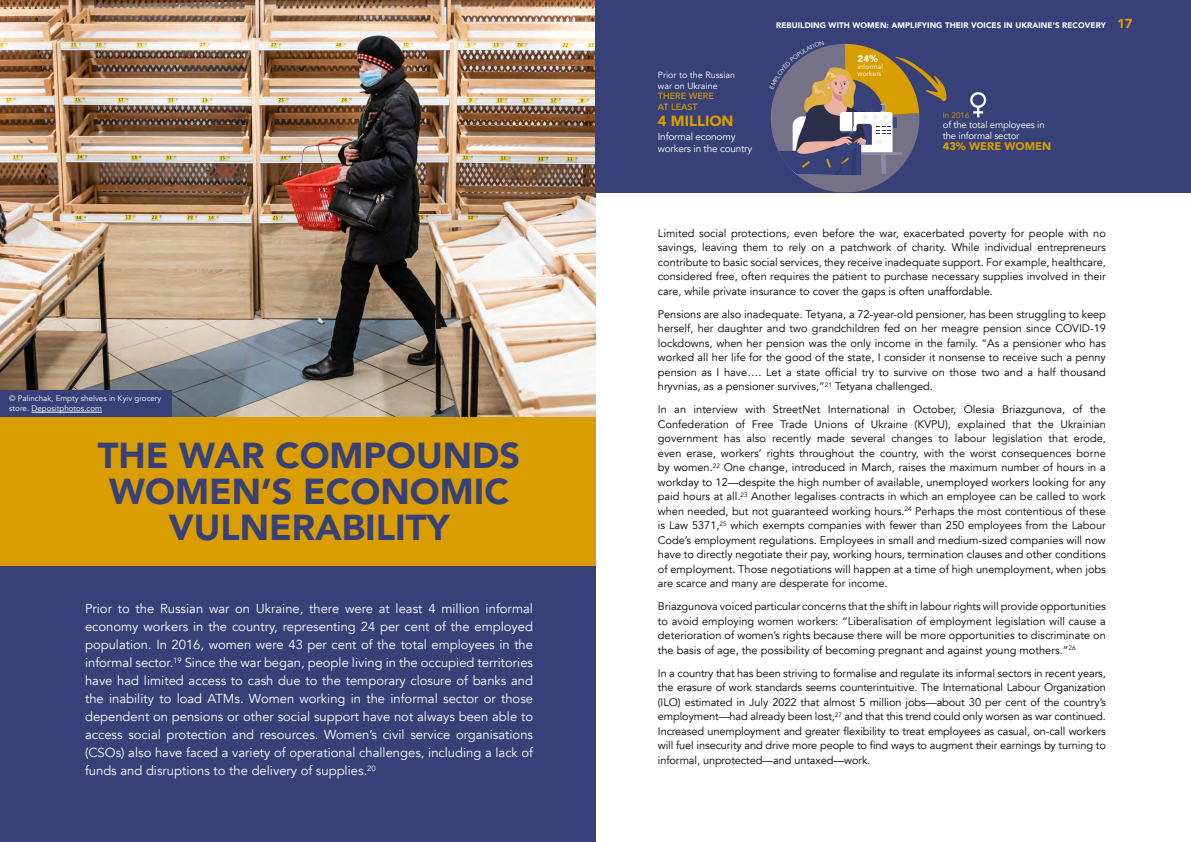
<style>
.page{position:relative;width:1191px;height:842px;background:#fff}
.page>*{position:absolute;margin:0;border:0;box-sizing:border-box;transform-origin:0 0}
.t1{font:900 36px/36px "Avenir";color:#374178;text-align:center}
.t2{font:900 14.7px "Avenir";color:#da9d00}
.t3{font:13px/18px "Avenir";color:#fff;text-align:justify}
.t4{font:11px/14.5px "Avenir";color:#000;text-align:justify}
.t5{font:900 11px "Avenir";color:#da9d00}
.t6{font:10px/12px "Avenir";letter-spacing:-.02em;color:#fff}
.t7{font:900 9.7px "Avenir";color:#fff}
.t8{font:9.6px/10.5px "Avenir";letter-spacing:-.02em;color:#fff}
.t9{font:9px/10.3px "Avenir";color:#fff}
.t10{font:500 9px/10.3px "Avenir";color:#da9d00}
.t11{font:900 8px "Avenir";letter-spacing:.01em;color:#fff}
.t12{font:8px/10px "Avenir";color:#fff}
.t13{font:8px "Avenir";color:#da9d00}
.t14{font:7px/7px "Avenir";color:#fff}
.s1{font-size:13px;color:#da9d00}
</style>
<div class="page">
<img style="left:0;top:0;width:595px;height:417px">
<div style="left:0;top:417px;width:595px;height:150px;background:#da9d00"></div>
<div style="left:0;top:567px;width:595px;height:275px;background:#374178"></div>
<div style="left:595px;top:0;width:596px;height:193px;background:#374178"></div>
<svg style="left:970px;top:92px;width:17px;height:25px"></svg>
<div style="left:0;top:390px;width:171px;height:27px;background:#374178"></div>
<hr style="left:31px;top:412px;width:71px;height:1px;background:#fff">
<svg style="left:770px;top:43px;width:176px;height:150px"></svg>
<p class="t12" style="left:9px;top:394px;width:154px">© Palinchak, Empty shelves in Kyiv grocery store. Depositphotos.com</p>
<h1 class="t1" style="left:98px;top:437px;width:424px">THE WAR COMPOUNDS<br>WOMEN’S ECONOMIC<br>VULNERABILITY</h1>
<p class="t3" style="left:85px;top:600px;width:449px">Prior to the Russian war on Ukraine, there were at least 4 million informal economy workers in the country, representing 24 per cent of the employed population. In 2016, women were 43 per cent of the total employees in the informal sector.<sup>19</sup> Since the war began, people living in the occupied territories have had limited access to cash due to the temporary closure of banks and the inability to load ATMs. Women working in the informal sector or those dependent on pensions or other social support have not always been able to access social protection and resources. Women’s civil service organisations (CSOs) also have faced a variety of operational challenges, including a lack of funds and disruptions to the delivery of supplies.<sup>20</sup></p>
<p class="t9" style="left:658px;top:70px;width:79px">Prior to the Russian war on Ukraine</p>
<p class="t10" style="left:658px;top:90px;width:57px">THERE WERE<br>AT LEAST</p>
<h2 class="t2" style="left:658px;top:109px;width:77px">4 MILLION</h2>
<p class="t6" style="left:658px;top:130px;width:96px">Informal economy workers in the country</p>
<p class="t11" style="left:776px;top:19px;width:358px">REBUILDING WITH WOMEN: AMPLIFYING THEIR VOICES IN UKRAINE’S RECOVERY <span class="s1">17</span></p>
<p class="t7" style="left:857px;top:50px;width:22px">24%</p>
<p class="t14" style="left:857px;top:63px;width:27px">informal workers</p>
<p class="t13" style="left:943px;top:110px;width:28px">In 2016</p>
<p class="t8" style="left:943px;top:120px;width:103px">of the total employees in the informal sector</p>
<p class="t5" style="left:943px;top:137px;width:110px">43% WERE WOMEN</p>
<p class="t4" style="left:658px;top:226px;width:449px">Limited social protections, even before the war, exacerbated poverty for people with no savings, leaving them to rely on a patchwork of charity. While individual entrepreneurs contribute to basic social services, they receive inadequate support. For example, healthcare, considered free, often requires the patient to purchase necessary supplies involved in their care, while private insurance to cover the gaps is often unaffordable.</p>
<p class="t4" style="left:658px;top:307px;width:449px">Pensions are also inadequate. Tetyana, a 72-year-old pensioner, has been struggling to keep herself, her daughter and two grandchildren fed on her meagre pension since COVID-19 lockdowns, when her pension was the only income in the family. “As a pensioner who has worked all her life for the good of the state, I consider it nonsense to receive such a penny pension as I have…. Let a state official try to survive on those two and a half thousand hryvnias, as a pensioner survives,”<sup>21</sup> Tetyana challenged.</p>
<p class="t4" style="left:658px;top:402px;width:449px">In an interview with StreetNet International in October, Olesia Briazgunova, of the Confederation of Free Trade Unions of Ukraine (KVPU), explained that the Ukrainian government has also recently made several changes to labour legislation that erode, even erase, workers’ rights throughout the country, with the worst consequences borne by women.<sup>22</sup> One change, introduced in March, raises the maximum number of hours in a workday to 12—despite the high number of available, unemployed workers looking for any paid hours at all.<sup>23</sup> Another legalises contracts in which an employee can be called to work when needed, but not guaranteed working hours.<sup>24</sup> Perhaps the most contentious of these is Law 5371,<sup>25</sup> which exempts companies with fewer than 250 employees from the Labour Code’s employment regulations. Employees in small and medium-sized companies will now have to directly negotiate their pay, working hours, termination clauses and other conditions of employment. Those negotiations will happen at a time of high unemployment, when jobs are scarce and many are desperate for income.</p>
<p class="t4" style="left:658px;top:599px;width:449px">Briazgunova voiced particular concerns that the shift in labour rights will provide opportunities to avoid employing women workers: “Liberalisation of employment legislation will cause a deterioration of women’s rights because there will be more opportunities to discriminate on the basis of age, the possibility of becoming pregnant and against young mothers.”<sup>26</sup></p>
<p class="t4" style="left:658px;top:666px;width:449px">In a country that has been striving to formalise and regulate its informal sectors in recent years, the erasure of work standards seems counterintuitive. The International Labour Organization (ILO) estimated in July 2022 that almost 5 million jobs—about 30 per cent of the country’s employment—had already been lost,<sup>27</sup> and that this trend could only worsen as war continued.<br>Increased unemployment and greater flexibility to treat employees as casual, on-call workers will fuel insecurity and drive more people to find ways to augment their earnings by turning to informal, unprotected—and untaxed—work.</p>
</div>
